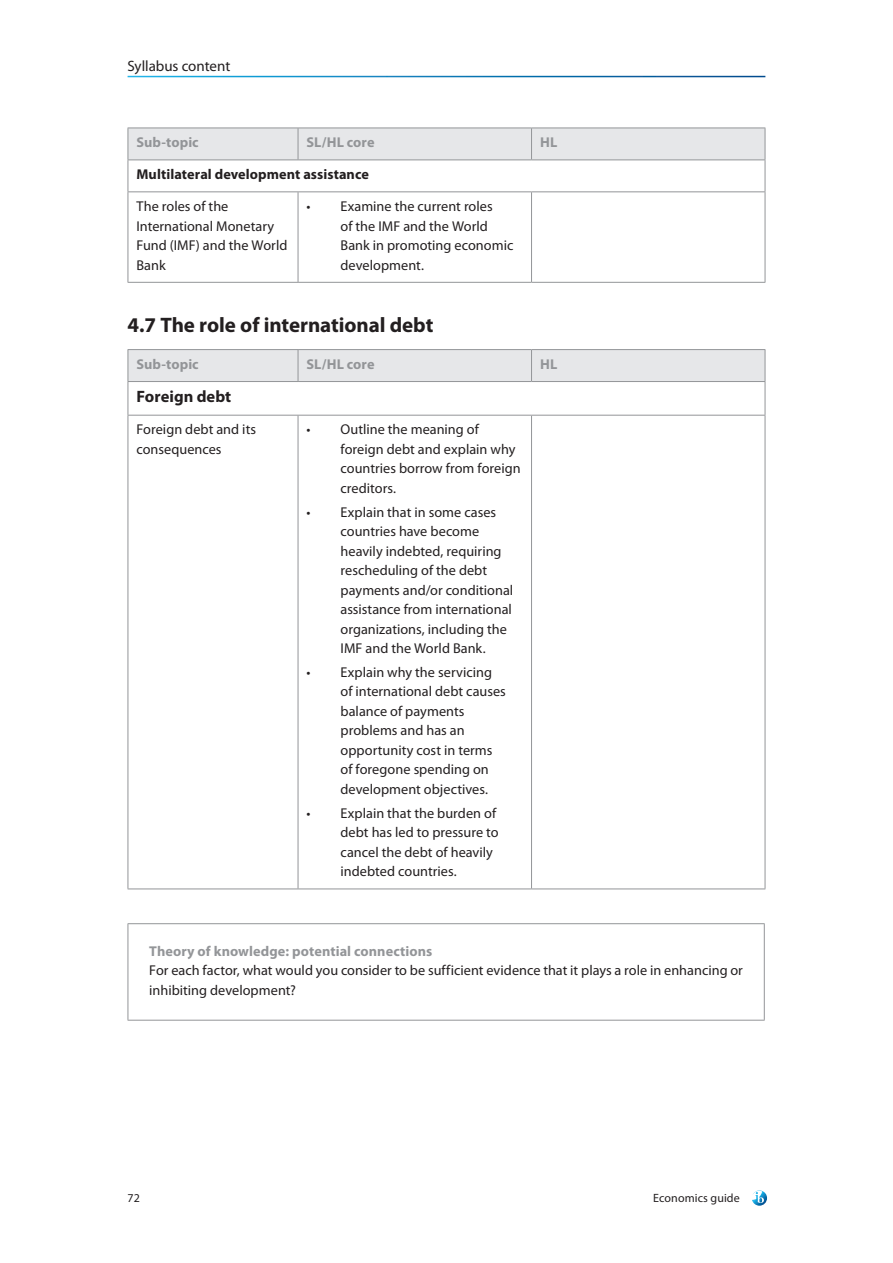
<style>
.page{position:relative;width:893px;height:1263px;background:#fff}
.page>*{position:absolute;margin:0;border:0;box-sizing:border-box;transform-origin:0 0}
.t1{font:700 21px "Myriad Pro";letter-spacing:-.005em;color:#231f20}
.t2{font:700 16.5px "Myriad Pro";color:#231f20}
.t3{font:15px "Myriad Pro";letter-spacing:-.005em;color:#231f20}
.t4{font:14.25px/19.5px "Myriad Pro";color:#231f20}
.t5{font:700 14.25px "Myriad Pro";letter-spacing:.005em;color:#939598}
.t6{font:700 14.25px "Myriad Pro";letter-spacing:.005em;color:#231f20}
.t7{font:12px "Myriad Pro";letter-spacing:.005em;color:#231f20}
</style>
<div class="page">
<svg style="left:752px;top:1190px;width:15px;height:16px"></svg>
<div style="left:129px;top:129px;width:636px;height:31px;background:#e6e7e9"></div>
<hr style="left:128px;top:128px;width:170px;height:1px;background:#939598">
<hr style="left:128px;top:128px;width:1px;height:32px;background:#939598">
<hr style="left:298px;top:128px;width:233px;height:1px;background:#939598">
<hr style="left:298px;top:128px;width:1px;height:32px;background:#939598">
<hr style="left:531px;top:128px;width:234px;height:1px;background:#939598">
<hr style="left:531px;top:128px;width:1px;height:32px;background:#939598">
<hr style="left:765px;top:128px;width:1px;height:32px;background:#939598">
<hr style="left:128px;top:160px;width:170px;height:1px;background:#939598">
<hr style="left:298px;top:160px;width:233px;height:1px;background:#939598">
<hr style="left:531px;top:160px;width:234px;height:1px;background:#939598">
<hr style="left:128px;top:160px;width:1px;height:31px;background:#939598">
<hr style="left:765px;top:160px;width:1px;height:31px;background:#939598">
<hr style="left:128px;top:191px;width:170px;height:1px;background:#939598">
<hr style="left:128px;top:192px;width:1px;height:90px;background:#939598">
<hr style="left:298px;top:191px;width:233px;height:1px;background:#939598">
<hr style="left:298px;top:192px;width:1px;height:90px;background:#939598">
<hr style="left:531px;top:191px;width:234px;height:1px;background:#939598">
<hr style="left:531px;top:192px;width:1px;height:90px;background:#939598">
<hr style="left:765px;top:192px;width:1px;height:90px;background:#939598">
<hr style="left:128px;top:282px;width:170px;height:1px;background:#939598">
<hr style="left:298px;top:282px;width:233px;height:1px;background:#939598">
<hr style="left:531px;top:282px;width:234px;height:1px;background:#939598">
<div style="left:129px;top:350px;width:636px;height:31px;background:#e6e7e9"></div>
<hr style="left:128px;top:349px;width:170px;height:1px;background:#939598">
<hr style="left:128px;top:350px;width:1px;height:31px;background:#939598">
<hr style="left:298px;top:349px;width:233px;height:1px;background:#939598">
<hr style="left:298px;top:350px;width:1px;height:31px;background:#939598">
<hr style="left:531px;top:349px;width:234px;height:1px;background:#939598">
<hr style="left:531px;top:350px;width:1px;height:31px;background:#939598">
<hr style="left:765px;top:350px;width:1px;height:31px;background:#939598">
<hr style="left:128px;top:381px;width:170px;height:1px;background:#939598">
<hr style="left:128px;top:382px;width:1px;height:33px;background:#939598">
<hr style="left:298px;top:381px;width:233px;height:1px;background:#939598">
<hr style="left:531px;top:381px;width:234px;height:1px;background:#939598">
<hr style="left:765px;top:382px;width:1px;height:33px;background:#939598">
<hr style="left:128px;top:415px;width:170px;height:1px;background:#939598">
<hr style="left:128px;top:416px;width:1px;height:472px;background:#939598">
<hr style="left:298px;top:415px;width:233px;height:1px;background:#939598">
<hr style="left:298px;top:416px;width:1px;height:472px;background:#939598">
<hr style="left:531px;top:415px;width:234px;height:1px;background:#939598">
<hr style="left:531px;top:416px;width:1px;height:472px;background:#939598">
<hr style="left:765px;top:416px;width:1px;height:472px;background:#939598">
<hr style="left:128px;top:888px;width:170px;height:1px;background:#939598">
<hr style="left:298px;top:888px;width:233px;height:1px;background:#939598">
<hr style="left:531px;top:888px;width:234px;height:1px;background:#939598">
<hr style="left:128px;top:923px;width:637px;height:1px;background:#939598">
<hr style="left:128px;top:924px;width:1px;height:96px;background:#939598">
<hr style="left:764px;top:924px;width:1px;height:96px;background:#939598">
<hr style="left:128px;top:1020px;width:637px;height:1px;background:#939598">
<p class="t3" style="left:128px;top:57px;width:104px">Syllabus content</p>
<p class="t5" style="left:136px;top:133px;width:64px">Sub-topic</p>
<p class="t5" style="left:307px;top:133px;width:70px">SL/HL core</p>
<p class="t5" style="left:540px;top:133px;width:19px">HL</p>
<p class="t6" style="left:136px;top:165px;width:234px">Multilateral development assistance</p>
<p class="t4" style="left:136px;top:196px;width:153px">The roles of the<br>International Monetary<br>Fund (IMF) and the World<br>Bank</p>
<p class="t4" style="left:341px;top:196px;width:174px;text-indent:-34px">• Examine the current roles<br>of the IMF and the World<br>Bank in promoting economic development.</p>
<h1 class="t1" style="left:128px;top:311px;width:307px">4.7 The role of international debt</h1>
<p class="t5" style="left:136px;top:355px;width:64px">Sub-topic</p>
<p class="t5" style="left:307px;top:355px;width:70px">SL/HL core</p>
<p class="t5" style="left:540px;top:355px;width:19px">HL</p>
<p class="t2" style="left:136px;top:386px;width:96px">Foreign debt</p>
<p class="t4" style="left:136px;top:420px;width:121px">Foreign debt and its consequences</p>
<p class="t4" style="left:341px;top:420px;width:182px;text-indent:-34px">• Outline the meaning of foreign debt and explain why countries borrow from foreign creditors.</p>
<p class="t4" style="left:341px;top:502px;width:174px;text-indent:-34px">• Explain that in some cases countries have become heavily indebted, requiring rescheduling of the debt payments and/or conditional assistance from international organizations, including the<br>IMF and the World Bank.</p>
<p class="t4" style="left:341px;top:662px;width:167px;text-indent:-34px">• Explain why the servicing of international debt causes balance of payments problems and has an opportunity cost in terms of foregone spending on development objectives.</p>
<p class="t4" style="left:341px;top:803px;width:160px;text-indent:-34px">• Explain that the burden of debt has led to pressure to cancel the debt of heavily indebted countries.</p>
<p class="t5" style="left:149px;top:941px;width:285px">Theory of knowledge: potential connections</p>
<p class="t4" style="left:149px;top:960px;width:595px">For each factor, what would you consider to be sufficient evidence that it plays a role in enhancing or inhibiting development?</p>
<p class="t7" style="left:128px;top:1190px;width:14px">72</p>
<p class="t7" style="left:653px;top:1190px;width:88px">Economics guide</p>
</div>
